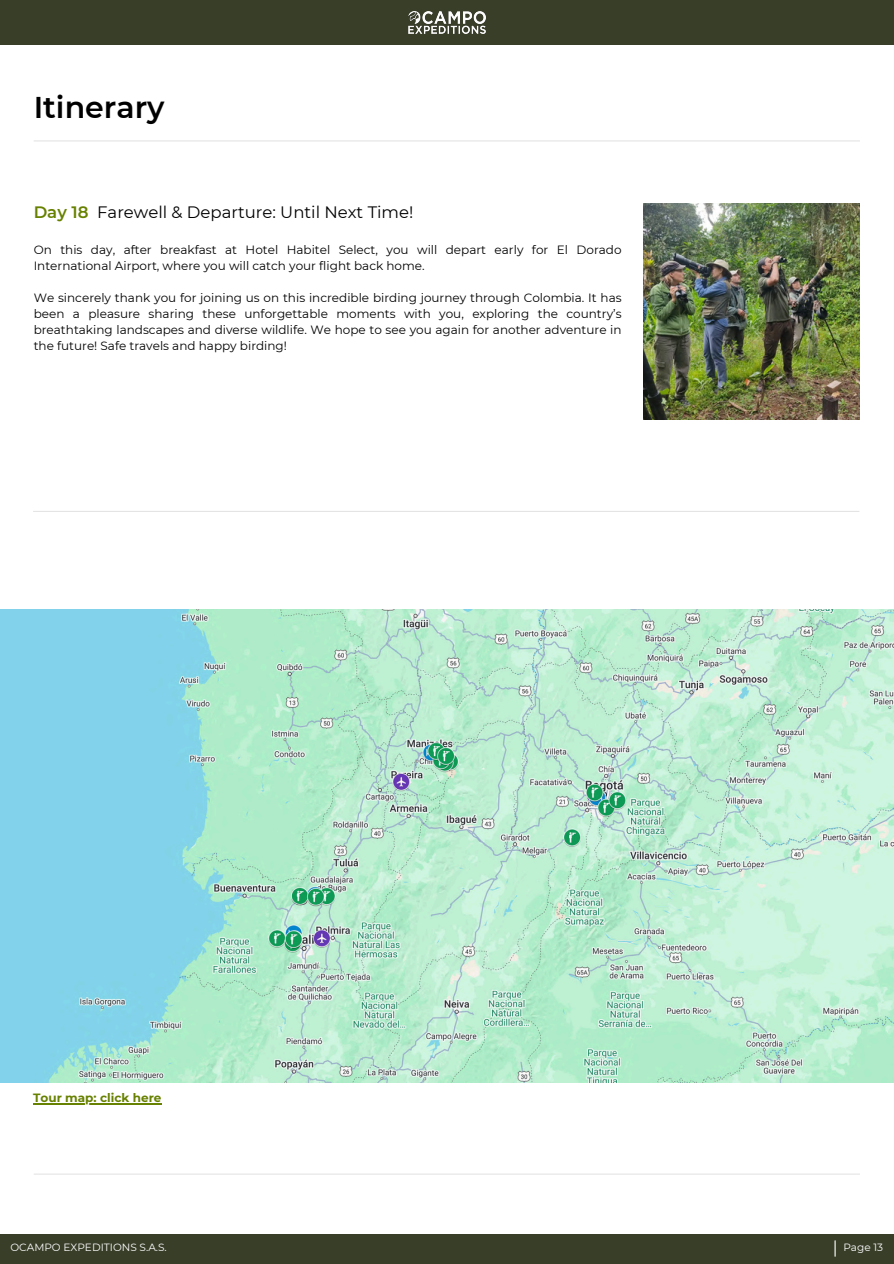
<style>
.page{position:relative;width:894px;height:1264px;background:#fff}
.page>*{position:absolute;margin:0;border:0;box-sizing:border-box;transform-origin:0 0}
.t1{font:600 30px "Montserrat";color:#000}
.t2{font:16.5px "Montserrat";color:#000}
.t3{font:12px/16px "Montserrat";color:#000}
.t4{font:700 12px "Montserrat";color:#678100}
.t5{font:10.5px "Montserrat";color:#fff}
.s1{font-weight:600;color:#678100}
</style>
<div class="page">
<div style="left:0;top:1233px;width:893px;height:30px;background:#393e29"></div>
<svg style="left:834px;top:1240px;width:1px;height:16px"></svg>
<hr style="left:34px;top:140px;width:825px;height:1px;background:#e4e4e4">
<hr style="left:34px;top:1173px;width:825px;height:1px;background:#e4e4e4">
<img style="left:643px;top:203px;width:216px;height:216px">
<hr style="left:33px;top:511px;width:826px;height:1px;background:#e4e4e4">
<img style="left:0;top:610px;width:893px;height:472px">
<hr style="left:33px;top:1103px;width:128px;height:1px;background:#678100">
<div style="left:0;top:0;width:893px;height:45px;background:#393e29"></div>
<img style="left:408px;top:12px;width:77px;height:21px">
<h1 class="t1" style="left:34px;top:89px;width:132px">Itinerary</h1>
<p class="t2" style="left:34px;top:202px;width:381px"><span class="s1">Day 18</span> Farewell &amp; Departure: Until Next Time!</p>
<h2 class="t3" style="left:34px;top:241px;width:589px">On this day, after breakfast at Hotel Habitel Select, you will depart early for El Dorado<br>International Airport, where you will catch your flight back home.</h2>
<h4 class="t3" style="left:34px;top:289px;width:589px;text-align:justify">We sincerely thank you for joining us on this incredible birding journey through Colombia. It has been a pleasure sharing these unforgettable moments with you, exploring the country’s breathtaking landscapes and diverse wildlife. We hope to see you again for another adventure in the future! Safe travels and happy birding!</h4>
<p class="t4" style="left:33px;top:1090px;width:130px">Tour map: click here</p>
<h4 class="t5" style="left:10px;top:1240px;width:158px">OCAMPO EXPEDITIONS S.A.S.</h4>
<p class="t5" style="left:843px;top:1240px;width:41px">Page 13</p>
</div>
